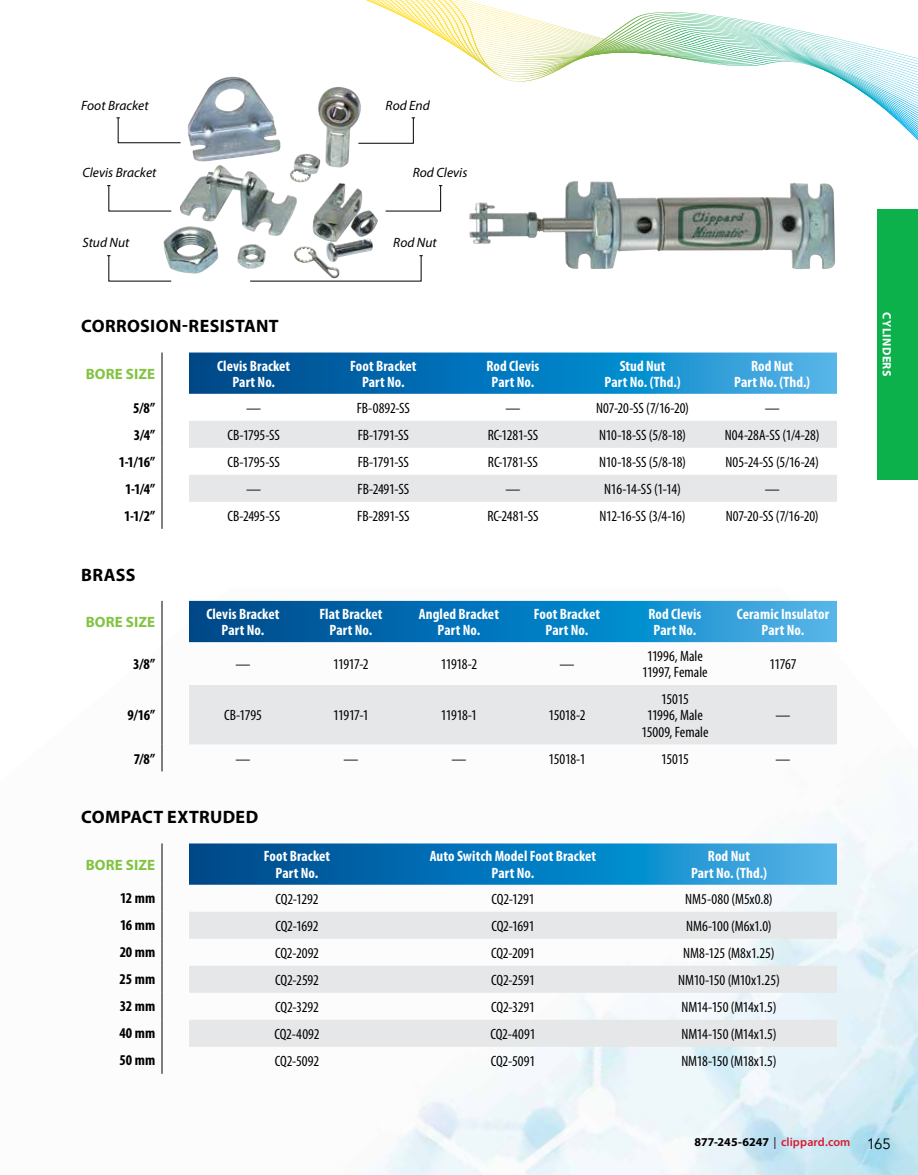
<style>
.page{position:relative;width:918px;height:1175px;background:#fff}
.page>*{position:absolute;margin:0;border:0;box-sizing:border-box;transform-origin:0 0}
.t1{font:700 18px "Myriad Pro";letter-spacing:.02em;color:#000}
.t2{font:condensed 15px/16.5px "Myriad Pro";letter-spacing:-.01em;color:#000;text-align:center}
.t3{font:700 condensed 15px/16.5px "Myriad Pro";letter-spacing:.005em;color:#fff;text-align:center}
.t4{font:700 condensed 15px "Myriad Pro";color:#000}
.t5{font:condensed 15px "Myriad Pro";letter-spacing:-.03em;color:#000}
.t6{font:700 15px "Myriad Pro";letter-spacing:.005em;color:#82c341}
.t7{font:italic 13.5px "Myriad Pro";color:#000}
.t8{font:700 12px "Myriad Pro";letter-spacing:.005em;color:#000}
.t9{font:700 12px "Myriad Pro";letter-spacing:.035em;color:#fff}
.s1{font-weight:400;font-stretch:condensed}
.s2{font-weight:600;color:#da1a32}
.s3{font-family:"Avenir";font-weight:400;font-size:15px}
</style>
<div class="page">
<img style="left:161px;top:600px;width:757px;height:574px">
<div style="left:878px;top:209px;width:40px;height:270px;background:#0db14b"></div>
<svg style="left:400px;top:0;width:518px;height:87px"></svg>
<img style="left:180px;top:77px;width:182px;height:156px">
<svg style="left:116px;top:117px;width:65px;height:26px"></svg>
<svg style="left:107px;top:185px;width:65px;height:27px"></svg>
<svg style="left:107px;top:255px;width:65px;height:27px"></svg>
<svg style="left:385px;top:185px;width:57px;height:27px"></svg>
<svg style="left:249px;top:255px;width:174px;height:27px"></svg>
<svg style="left:358px;top:117px;width:57px;height:27px"></svg>
<svg style="left:189px;top:352px;width:648px;height:42px;background:#147dbc"></svg>
<svg style="left:189px;top:421px;width:648px;height:81px;fill:#e6e7e8"></svg>
<hr style="left:162px;top:352px;width:1px;height:42px;background:#000">
<svg style="left:162px;top:394px;width:1px;height:135px"></svg>
<svg style="left:189px;top:601px;width:648px;height:41px;background:#0f7abb"></svg>
<div style="left:189px;top:685px;width:648px;height:59px;background:#e6e7e8"></div>
<hr style="left:162px;top:601px;width:1px;height:41px;background:#000">
<hr style="left:162px;top:642px;width:1px;height:43px;background:#000">
<hr style="left:162px;top:685px;width:1px;height:59px;background:#000">
<svg style="left:162px;top:744px;width:1px;height:27px"></svg>
<svg style="left:189px;top:843px;width:648px;height:41px;background:#127cbc"></svg>
<svg style="left:189px;top:911px;width:648px;height:135px;fill:#e6e7e8"></svg>
<hr style="left:162px;top:843px;width:1px;height:41px;background:#000">
<svg style="left:162px;top:884px;width:1px;height:189px"></svg>
<img style="left:469px;top:181px;width:366px;height:89px">
<p class="t7" style="left:81px;top:97px;width:69px">Foot Bracket</p>
<p class="t7" style="left:386px;top:97px;width:46px">Rod End</p>
<p class="t7" style="left:82px;top:164px;width:75px">Clevis Bracket</p>
<p class="t7" style="left:82px;top:234px;width:49px">Stud Nut</p>
<p class="t7" style="left:413px;top:164px;width:56px">Rod Clevis</p>
<p class="t7" style="left:393px;top:234px;width:45px">Rod Nut</p>
<p class="t1" style="left:81px;top:314px;width:199px">CORROSION-RESISTANT</p>
<p class="t6" style="left:86px;top:364px;width:71px">BORE SIZE</p>
<p class="t3" style="left:217px;top:357px;width:75px">Clevis Bracket<br>Part No.</p>
<p class="t3" style="left:350px;top:357px;width:68px">Foot Bracket<br>Part No.</p>
<p class="t3" style="left:487px;top:357px;width:54px">Rod Clevis<br>Part No.</p>
<p class="t3" style="left:605px;top:357px;width:77px">Stud Nut<br>Part No. (Thd.)</p>
<p class="t3" style="left:734px;top:357px;width:77px">Rod Nut<br>Part No. (Thd.)</p>
<p class="t4" style="left:133px;top:398px;width:23px">5/8”</p>
<p class="t2" style="left:246px;top:399px;width:16px">—</p>
<p class="t2" style="left:357px;top:399px;width:55px">FB-0892-SS</p>
<p class="t2" style="left:506px;top:399px;width:16px">—</p>
<p class="t2" style="left:596px;top:399px;width:95px">N07-20-SS (7/16-20)</p>
<p class="t2" style="left:765px;top:399px;width:16px">—</p>
<p class="t4" style="left:134px;top:425px;width:23px">3/4”</p>
<p class="t2" style="left:228px;top:426px;width:54px">CB-1795-SS</p>
<p class="t2" style="left:358px;top:426px;width:53px">FB-1791-SS</p>
<p class="t2" style="left:488px;top:426px;width:52px">RC-1281-SS</p>
<p class="t2" style="left:599px;top:426px;width:88px">N10-18-SS (5/8-18)</p>
<p class="t2" style="left:725px;top:426px;width:96px">N04-28A-SS (1/4-28)</p>
<p class="t4" style="left:119px;top:452px;width:38px">1-1/16”</p>
<p class="t2" style="left:228px;top:453px;width:54px">CB-1795-SS</p>
<p class="t2" style="left:358px;top:453px;width:53px">FB-1791-SS</p>
<p class="t2" style="left:488px;top:453px;width:52px">RC-1781-SS</p>
<p class="t2" style="left:599px;top:453px;width:88px">N10-18-SS (5/8-18)</p>
<p class="t2" style="left:726px;top:453px;width:95px">N05-24-SS (5/16-24)</p>
<p class="t4" style="left:125px;top:479px;width:32px">1-1/4”</p>
<p class="t2" style="left:246px;top:480px;width:16px">—</p>
<p class="t2" style="left:358px;top:480px;width:53px">FB-2491-SS</p>
<p class="t2" style="left:505px;top:480px;width:16px">—</p>
<p class="t2" style="left:604px;top:480px;width:78px">N16-14-SS (1-14)</p>
<p class="t2" style="left:765px;top:480px;width:16px">—</p>
<p class="t4" style="left:124px;top:506px;width:32px">1-1/2”</p>
<p class="t2" style="left:227px;top:507px;width:54px">CB-2495-SS</p>
<p class="t2" style="left:357px;top:507px;width:54px">FB-2891-SS</p>
<p class="t2" style="left:488px;top:507px;width:52px">RC-2481-SS</p>
<p class="t2" style="left:600px;top:507px;width:88px">N12-16-SS (3/4-16)</p>
<p class="t2" style="left:726px;top:507px;width:95px">N07-20-SS (7/16-20)</p>
<p class="t1" style="left:81px;top:563px;width:56px">BRASS</p>
<p class="t6" style="left:86px;top:612px;width:71px">BORE SIZE</p>
<p class="t3" style="left:206px;top:605px;width:75px">Clevis Bracket<br>Part No.</p>
<p class="t3" style="left:319px;top:605px;width:65px">Flat Bracket<br>Part No.</p>
<p class="t3" style="left:419px;top:605px;width:82px">Angled Bracket<br>Part No.</p>
<p class="t3" style="left:534px;top:605px;width:68px">Foot Bracket<br>Part No.</p>
<p class="t3" style="left:649px;top:605px;width:54px">Rod Clevis<br>Part No.</p>
<p class="t3" style="left:737px;top:605px;width:94px">Ceramic Insulator<br>Part No.</p>
<p class="t4" style="left:133px;top:655px;width:23px">3/8”</p>
<p class="t2" style="left:235px;top:656px;width:16px">—</p>
<p class="t2" style="left:333px;top:656px;width:37px">11917-2</p>
<p class="t2" style="left:441px;top:656px;width:38px">11918-2</p>
<p class="t2" style="left:559px;top:656px;width:16px">—</p>
<p class="t2" style="left:642px;top:647px;width:67px">11996, Male<br>11997, Female</p>
<p class="t2" style="left:770px;top:656px;width:28px">11767</p>
<p class="t4" style="left:128px;top:706px;width:29px">9/16”</p>
<p class="t2" style="left:224px;top:707px;width:39px">CB-1795</p>
<p class="t2" style="left:333px;top:707px;width:37px">11917-1</p>
<p class="t2" style="left:441px;top:707px;width:38px">11918-1</p>
<p class="t2" style="left:548px;top:707px;width:39px">15018-2</p>
<p class="t2" style="left:641px;top:690px;width:69px">15015<br>11996, Male<br>15009, Female</p>
<p class="t2" style="left:775px;top:707px;width:16px">—</p>
<p class="t4" style="left:134px;top:749px;width:23px">7/8”</p>
<p class="t2" style="left:235px;top:750px;width:16px">—</p>
<p class="t2" style="left:343px;top:750px;width:16px">—</p>
<p class="t2" style="left:451px;top:750px;width:16px">—</p>
<p class="t2" style="left:549px;top:750px;width:38px">15018-1</p>
<p class="t2" style="left:661px;top:750px;width:29px">15015</p>
<p class="t2" style="left:775px;top:750px;width:16px">—</p>
<p class="t1" style="left:81px;top:805px;width:179px">COMPACT EXTRUDED</p>
<p class="t6" style="left:86px;top:855px;width:71px">BORE SIZE</p>
<p class="t3" style="left:264px;top:848px;width:68px">Foot Bracket<br>Part No.</p>
<p class="t3" style="left:430px;top:848px;width:168px">Auto Switch Model Foot Bracket<br>Part No.</p>
<p class="t3" style="left:691px;top:848px;width:77px">Rod Nut<br>Part No. (Thd.)</p>
<p class="t4" style="left:120px;top:888px;width:37px">12 mm</p>
<p class="t2" style="left:275px;top:890px;width:45px">CQ2-1292</p>
<p class="t2" style="left:491px;top:890px;width:45px">CQ2-1291</p>
<p class="t2" style="left:685px;top:890px;width:89px">NM5-080 (M5x0.8)</p>
<p class="t4" style="left:120px;top:915px;width:37px">16 mm</p>
<p class="t2" style="left:275px;top:917px;width:45px">CQ2-1692</p>
<p class="t2" style="left:491px;top:917px;width:45px">CQ2-1691</p>
<p class="t2" style="left:686px;top:917px;width:87px">NM6-100 (M6x1.0)</p>
<p class="t4" style="left:120px;top:942px;width:37px">20 mm</p>
<p class="t2" style="left:275px;top:944px;width:45px">CQ2-2092</p>
<p class="t2" style="left:491px;top:944px;width:45px">CQ2-2091</p>
<p class="t2" style="left:683px;top:944px;width:93px">NM8-125 (M8x1.25)</p>
<p class="t4" style="left:120px;top:969px;width:37px">25 mm</p>
<p class="t2" style="left:275px;top:971px;width:45px">CQ2-2592</p>
<p class="t2" style="left:491px;top:971px;width:45px">CQ2-2591</p>
<p class="t2" style="left:678px;top:971px;width:103px">NM10-150 (M10x1.25)</p>
<p class="t4" style="left:120px;top:996px;width:37px">32 mm</p>
<p class="t2" style="left:275px;top:998px;width:45px">CQ2-3292</p>
<p class="t2" style="left:491px;top:998px;width:45px">CQ2-3291</p>
<p class="t5" style="left:681px;top:997px;width:97px">NM14-150 (M14x1.5)</p>
<p class="t4" style="left:119px;top:1023px;width:37px">40 mm</p>
<p class="t2" style="left:274px;top:1025px;width:47px">CQ2-4092</p>
<p class="t2" style="left:490px;top:1025px;width:47px">CQ2-4091</p>
<p class="t5" style="left:681px;top:1024px;width:97px">NM14-150 (M14x1.5)</p>
<p class="t4" style="left:120px;top:1050px;width:37px">50 mm</p>
<p class="t2" style="left:275px;top:1052px;width:46px">CQ2-5092</p>
<p class="t2" style="left:491px;top:1052px;width:46px">CQ2-5091</p>
<p class="t5" style="left:681px;top:1051px;width:97px">NM18-150 (M18x1.5)</p>
<p class="t9" style="left:895px;top:312px;width:66px;rotate:90deg">CYLINDERS</p>
<p class="t8" style="left:694px;top:1133px;width:198px">877-245-6247 <span class="s1">|</span> <span class="s2">clippard.com</span> <span class="s3">165</span></p>
</div>
